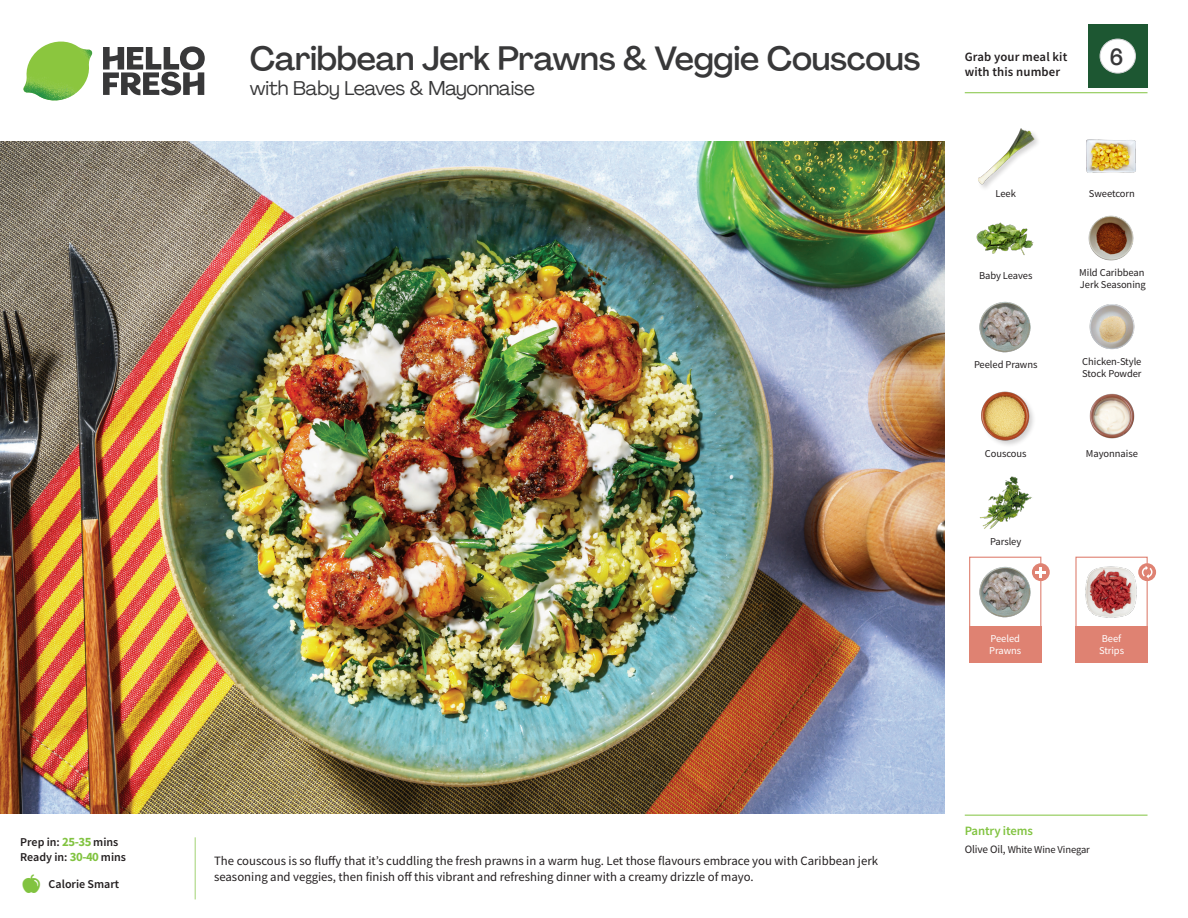
<style>
.page{position:relative;width:1188px;height:918px;background:#fff}
.page>*{position:absolute;margin:0;border:0;box-sizing:border-box;transform-origin:0 0}
._15_Titel_UK{font:500 33px "Agrandir";letter-spacing:-.01em;color:#383839}
._002_Label_Nr{font:500 22.8px "Agrandir";color:#383839;scale:.94 1}
._15_Titel_UK-2{font:19.5px "Agrandir";letter-spacing:-.01em;color:#383839}
.Step_6_Text_AU{font:12.75px/16.5px "Source Sans Pro";color:#231f20}
.t1{font:600 12.75px/15px "Source Sans Pro";letter-spacing:.01em;color:#231f20}
._04_Headers_Front{font:600 12.75px "Source Sans Pro";letter-spacing:-.01em;color:#81c340}
._04_Intro{font:600 12px "Source Sans Pro";color:#231f20}
._18_FRONT_ingredients{font:10.5px/12px "Source Sans Pro";letter-spacing:-.005em;color:#231f20}
._05_Pantry{font:10.5px "Source Sans Pro";letter-spacing:-.01em;color:#231f20}
._18_FRONT_ingredients-2{font:10.5px/12px "Source Sans Pro";letter-spacing:-.005em;color:#fff}
.s1{font-weight:700;font-size:12.75px;color:#81c340}
.s2{font-size:11.25px}
</style>
<div class="page">
<svg style="left:103px;top:46px;width:102px;height:49px"></svg>
<img style="left:23px;top:42px;width:69px;height:59px">
<img style="left:0;top:142px;width:945px;height:672px">
<div style="left:1075px;top:557px;width:73px;height:72px;border:1px solid #df8272"></div>
<div style="left:1075px;top:627px;width:73px;height:36px;background:#df8272"></div>
<div style="left:969px;top:627px;width:72px;height:36px;background:#df8272"></div>
<img style="left:1085px;top:566px;width:52px;height:52px">
<div style="left:969px;top:557px;width:72px;height:72px;border:1px solid #df8272"></div>
<img style="left:980px;top:566px;width:51px;height:51px">
<svg style="left:1032px;top:563px;width:18px;height:18px"></svg>
<svg style="left:1036px;top:567px;width:10px;height:10px"></svg>
<svg style="left:1138px;top:563px;width:18px;height:18px"></svg>
<svg style="left:1142px;top:566px;width:10px;height:13px"></svg>
<img style="left:980px;top:301px;width:51px;height:51px">
<img style="left:1089px;top:393px;width:46px;height:46px">
<img style="left:1089px;top:304px;width:46px;height:46px">
<img style="left:979px;top:476px;width:53px;height:53px">
<img style="left:1088px;top:215px;width:46px;height:46px">
<img style="left:1086px;top:139px;width:50px;height:34px">
<img style="left:977px;top:222px;width:57px;height:33px">
<div style="left:981px;top:391px;width:56px;height:57px;background:#231f20;opacity:.2"></div>
<img style="left:981px;top:391px;width:50px;height:51px">
<div style="left:977px;top:128px;width:64px;height:63px;background:#231f20;opacity:.2"></div>
<img style="left:977px;top:128px;width:57px;height:57px">
<hr style="left:965px;top:815px;width:183px;height:1px;background:#81c340">
<hr style="left:965px;top:92px;width:183px;height:1px;background:#81c340">
<div style="left:1088px;top:24px;width:60px;height:64px;background:#1d5732"></div>
<div style="left:1100px;top:39px;width:35px;height:34px;background:#fff;border-radius:50%"></div>
<div style="left:1100px;top:39px;width:36px;height:34px;border:1px solid #d1d2d4;border-radius:50%"></div>
<p class="_04_Intro" style="left:20px;top:834px;width:100px">Prep in: <span class="s1">25-35</span> mins</p>
<p class="_04_Intro" style="left:20px;top:849px;width:107px">Ready in: <span class="s1">30-40</span> mins</p>
<p class="_04_Intro" style="left:49px;top:876px;width:72px">Calorie Smart</p>
<p class="_15_Titel_UK" style="left:250px;top:38px;width:672px">Caribbean Jerk Prawns &amp; Veggie Couscous</p>
<p class="_15_Titel_UK-2" style="left:250px;top:76px;width:287px">with Baby Leaves &amp; Mayonnaise</p>
<p class="t1" style="left:965px;top:49px;width:104px">Grab your meal kit with this number</p>
<p class="_002_Label_Nr" style="left:1110px;top:43px;width:16px">6</p>
<p class="_18_FRONT_ingredients" style="left:996px;top:188px;width:22px">Leek</p>
<p class="_18_FRONT_ingredients" style="left:1089px;top:188px;width:48px">Sweetcorn</p>
<p class="_18_FRONT_ingredients" style="left:979px;top:270px;width:55px">Baby Leaves</p>
<p class="_18_FRONT_ingredients" style="left:1079px;top:267px;width:68px">Mild Caribbean<br>Jerk Seasoning</p>
<p class="_18_FRONT_ingredients" style="left:974px;top:358px;width:65px">Peeled Prawns</p>
<p class="_18_FRONT_ingredients" style="left:1082px;top:355px;width:61px">Chicken-Style<br>Stock Powder</p>
<p class="_18_FRONT_ingredients" style="left:985px;top:448px;width:43px">Couscous</p>
<p class="_18_FRONT_ingredients" style="left:1086px;top:448px;width:53px">Mayonnaise</p>
<p class="_18_FRONT_ingredients" style="left:990px;top:535px;width:33px">Parsley</p>
<p class="_18_FRONT_ingredients-2" style="left:989px;top:633px;width:34px">Peeled<br>Prawns</p>
<p class="_18_FRONT_ingredients-2" style="left:1099px;top:633px;width:27px">Beef<br>Strips</p>
<p class="Step_6_Text_AU" style="left:214px;top:852px;width:666px">The couscous is so fluffy that it’s cuddling the fresh prawns in a warm hug. Let those flavours embrace you with Caribbean jerk seasoning and veggies, then finish off this vibrant and refreshing dinner with a creamy drizzle of mayo.</p>
<p class="_04_Headers_Front" style="left:965px;top:822px;width:70px">Pantry items</p>
<p class="_05_Pantry" style="left:965px;top:843px;width:127px"><span class="s2">Olive Oil,</span> White Wine Vinegar</p>
</div>
